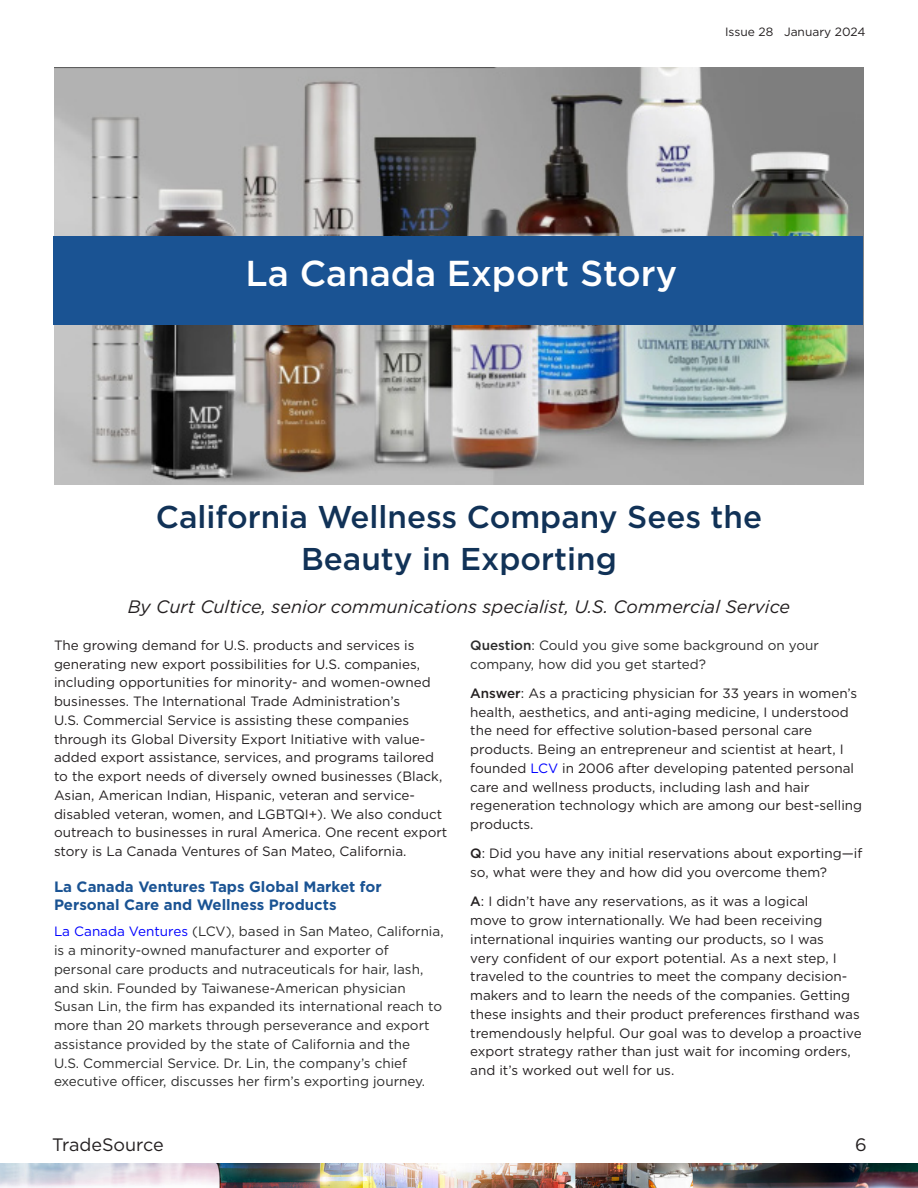
<style>
.page{position:relative;width:918px;height:1188px;background:#fff}
.page>*{position:absolute;margin:0;border:0;box-sizing:border-box;transform-origin:0 0}
.t1{font:500 36px "Gotham";color:#fff}
.t2{font:500 31.5px/42px "Gotham";color:#113257;text-align:center}
.t3{font:italic 18px "Gotham";color:#231f20}
.t4{font:18px "Gotham";color:#231f20}
.subhead1{font:700 15px/18px "Gotham";color:#1a5393}
.body_text{font:13.5px/18.8px "Gotham";color:#231f20}
.body_text-2{font:13.5px/18.8px "Gotham";color:#2c2c2c}
.t5{font:12px "Gotham";color:#231f20}
.s1{color:#00f}
.s2{font-weight:500}
</style>
<div class="page">
<img style="left:0;top:1164px;width:918px;height:24px">
<img style="left:54px;top:68px;width:810px;height:417px">
<div style="left:53px;top:236px;width:810px;height:88px;background:#1a5393"></div>
<p class="t5" style="left:725px;top:24px;width:142px">Issue 28 January 2024</p>
<p class="t1" style="left:245px;top:249px;width:433px">La Canada Export Story</p>
<p class="t2" style="left:156px;top:495px;width:608px">California Wellness Company Sees the<br>Beauty in Exporting</p>
<p class="t3" style="left:128px;top:596px;width:664px">By Curt Cultice, senior communications specialist, U.S. Commercial Service</p>
<p class="body_text" style="left:54px;top:635px;width:395px">The growing demand for U.S. products and services is generating new export possibilities for U.S. companies, including opportunities for minority- and women-owned businesses. The International Trade Administration’s<br>U.S. Commercial Service is assisting these companies through its Global Diversity Export Initiative with value&shy;added export assistance, services, and programs tailored to the export needs of diversely owned businesses (Black, Asian, American Indian, Hispanic, veteran and service&shy;disabled veteran, women, and LGBTQI+). We also conduct outreach to businesses in rural America. One recent export story is La Canada Ventures of San Mateo, California.</p>
<p class="subhead1" style="left:54px;top:878px;width:329px">La Canada Ventures Taps Global Market for<br>Personal Care and Wellness Products</p>
<p class="body_text-2" style="left:54px;top:922px;width:391px"><span class="s1">La Canada Ventures</span> (LCV), based in San Mateo, California, is a minority-owned manufacturer and exporter of personal care products and nutraceuticals for hair, lash, and skin. Founded by Taiwanese-American physician Susan Lin, the firm has expanded its international reach to more than 20 markets through perseverance and export assistance provided by the state of California and the<br>U.S. Commercial Service. Dr. Lin, the company’s chief executive officer, discusses her firm’s exporting journey.</p>
<p class="body_text-2" style="left:470px;top:635px;width:350px"><span class="s2">Question</span>: Could you give some background on your company, how did you get started?</p>
<p class="body_text" style="left:470px;top:683px;width:393px"><span class="s2">Answer</span>: As a practicing physician for 33 years in women’s health, aesthetics, and anti-aging medicine, I understood the need for effective solution-based personal care products. Being an entrepreneur and scientist at heart, I founded <span class="s1">LCV</span> in 2006 after developing patented personal care and wellness products, including lash and hair regeneration technology which are among our best-selling products.</p>
<p class="body_text" style="left:470px;top:844px;width:394px"><span class="s2">Q</span>: Did you have any initial reservations about exporting—if so, what were they and how did you overcome them?</p>
<p class="body_text" style="left:470px;top:892px;width:393px"><span class="s2">A</span>: I didn’t have any reservations, as it was a logical<br>move to grow internationally. We had been receiving international inquiries wanting our products, so I was<br>very confident of our export potential. As a next step, I traveled to the countries to meet the company decision&shy;makers and to learn the needs of the companies. Getting these insights and their product preferences firsthand was tremendously helpful. Our goal was to develop a proactive export strategy rather than just wait for incoming orders, and it’s worked out well for us.</p>
<h3 class="t4" style="left:52px;top:1133px;width:113px">TradeSource</h3>
<h3 class="t4" style="left:855px;top:1133px;width:13px">6</h3>
</div>
